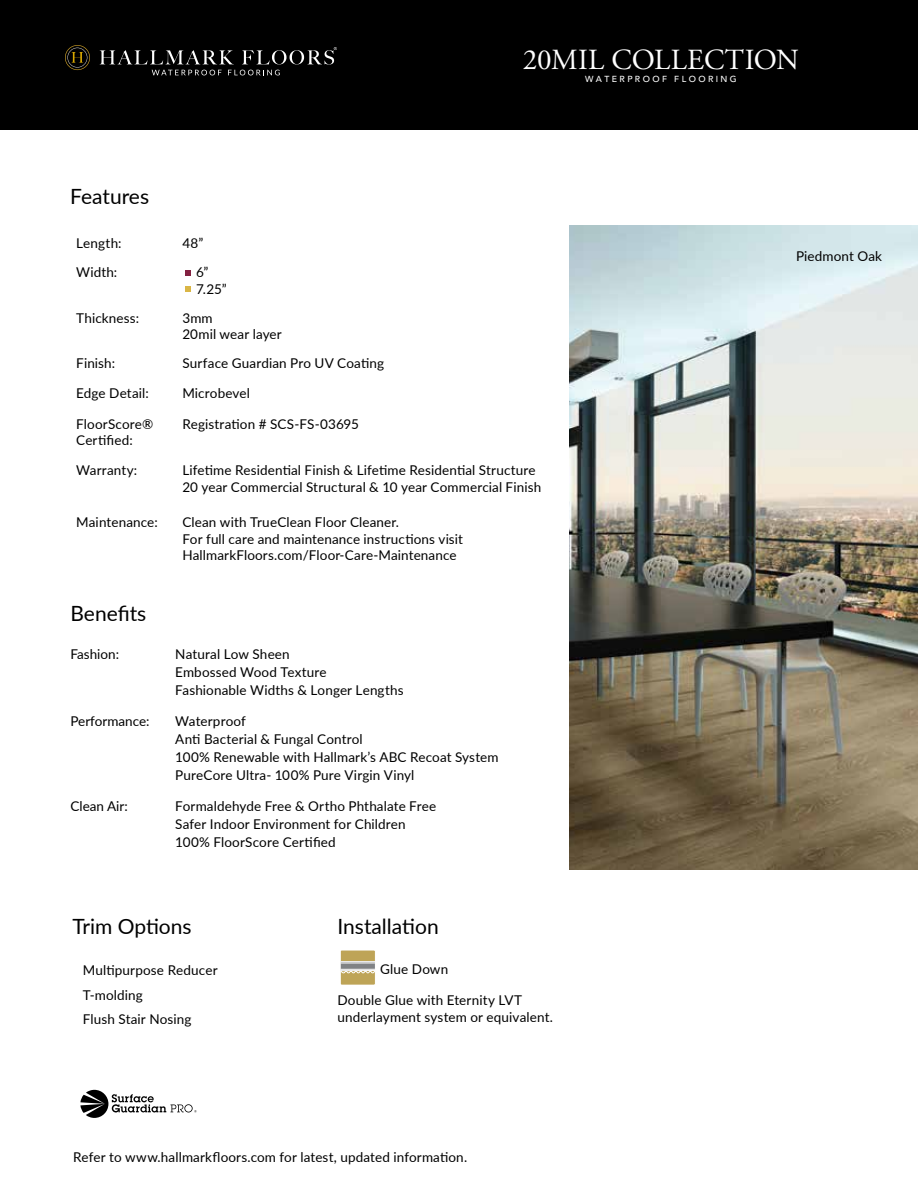
<style>
.page{position:relative;width:918px;height:1188px;background:#fff}
.page>*{position:absolute;margin:0;border:0;box-sizing:border-box;transform-origin:0 0}
.t1{font:29.1px "Adobe Garamond Pro";color:#fff}
.t2{font:21px "Lato";color:#000}
.t3{font:13.5px/16.5px "Lato";letter-spacing:.01em;color:#000}
.t4{font:500 8.7px "Avenir";color:#fff}
</style>
<div class="page">
<div style="left:340px;top:950px;width:35px;height:35px;background:#bea457"></div>
<svg style="left:342px;top:962px;width:32px;height:7px"></svg>
<hr style="left:340px;top:961px;width:35px;height:1px;background:#fff">
<svg style="left:342px;top:970px;width:32px;height:4px"></svg>
<hr style="left:340px;top:963px;width:35px;height:1px;background:#fff">
<hr style="left:340px;top:969px;width:35px;height:1px;background:#fff">
<div style="left:340px;top:950px;width:36px;height:36px;border:1px solid #fff"></div>
<svg style="left:80px;top:1090px;width:117px;height:28px"></svg>
<div style="left:0;top:0;width:918px;height:130px;background:#000"></div>
<div style="left:64px;top:44px;width:27px;height:27px;border:1px solid #000;border-radius:50%"></div>
<svg style="left:65px;top:45px;width:25px;height:25px"></svg>
<svg style="left:100px;top:47px;width:237px;height:28px"></svg>
<img style="left:569px;top:225px;width:349px;height:645px">
<svg style="left:185px;top:270px;width:5px;height:6px"></svg>
<svg style="left:185px;top:287px;width:5px;height:5px"></svg>
<h1 class="t1" style="left:523px;top:43px;width:278px">20MIL COLLECTION</h1>
<p class="t4" style="left:585px;top:74px;width:153px">W A T E R P R O O F F L O O R I N G</p>
<h2 class="t2" style="left:70px;top:181px;width:80px">Features</h2>
<p class="t3" style="left:76px;top:234px;width:47px">Length:</p>
<p class="t3" style="left:182px;top:234px;width:23px">48”</p>
<p class="t3" style="left:76px;top:264px;width:43px">Width:</p>
<p class="t3" style="left:196px;top:264px;width:32px">6”<br>7.25”</p>
<p class="t3" style="left:76px;top:309px;width:65px">Thickness:</p>
<p class="t3" style="left:182px;top:309px;width:101px">3mm<br>20mil wear layer</p>
<p class="t3" style="left:76px;top:354px;width:40px">Finish:</p>
<p class="t3" style="left:182px;top:354px;width:203px">Surface Guardian Pro UV Coating</p>
<p class="t3" style="left:76px;top:385px;width:74px">Edge Detail:</p>
<p class="t3" style="left:182px;top:385px;width:69px">Microbevel</p>
<p class="t3" style="left:76px;top:415px;width:79px">FloorScore®<br>Certified:</p>
<p class="t3" style="left:182px;top:415px;width:178px">Registration # SCS-FS-03695</p>
<p class="t3" style="left:76px;top:461px;width:63px">Warranty:</p>
<p class="t3" style="left:182px;top:461px;width:360px">Lifetime Residential Finish &amp; Lifetime Residential Structure<br>20 year Commercial Structural &amp; 10 year Commercial Finish</p>
<p class="t3" style="left:76px;top:514px;width:83px">Maintenance:</p>
<p class="t3" style="left:182px;top:514px;width:282px">Clean with TrueClean Floor Cleaner.<br>For full care and maintenance instructions visit<br>HallmarkFloors.com/Floor-Care-Maintenance</p>
<h2 class="t2" style="left:70px;top:599px;width:77px">Benefits</h2>
<p class="t3" style="left:70px;top:646px;width:50px">Fashion:</p>
<p class="t3" style="left:175px;top:645px;width:230px;line-height:18px">Natural Low Sheen<br>Embossed Wood Texture<br>Fashionable Widths &amp; Longer Lengths</p>
<p class="t3" style="left:70px;top:713px;width:81px">Performance:</p>
<p class="t3" style="left:175px;top:712px;width:325px;line-height:18px">Waterproof<br>Anti Bacterial &amp; Fungal Control<br>100% Renewable with Hallmark’s ABC Recoat System PureCore Ultra- 100% Pure Virgin Vinyl</p>
<p class="t3" style="left:70px;top:798px;width:59px">Clean Air:</p>
<p class="t3" style="left:175px;top:797px;width:262px;line-height:18px">Formaldehyde Free &amp; Ortho Phthalate Free<br>Safer Indoor Environment for Children<br>100% FloorScore Certified</p>
<h2 class="t2" style="left:72px;top:911px;width:121px">Trim Options</h2>
<p class="t3" style="left:83px;top:957px;width:136px;line-height:24.9px">Multipurpose Reducer<br>T-molding<br>Flush Stair Nosing</p>
<h2 class="t2" style="left:338px;top:911px;width:103px">Installation</h2>
<p class="t3" style="left:380px;top:961px;width:70px">Glue Down</p>
<p class="t3" style="left:338px;top:991px;width:217px">Double Glue with Eternity LVT underlayment system or equivalent.</p>
<p class="t3" style="left:73px;top:1148px;width:396px">Refer to www.hallmarkfloors.com for latest, updated information.</p>
<p class="t3" style="left:796px;top:247px;width:88px">Piedmont Oak</p>
</div>
